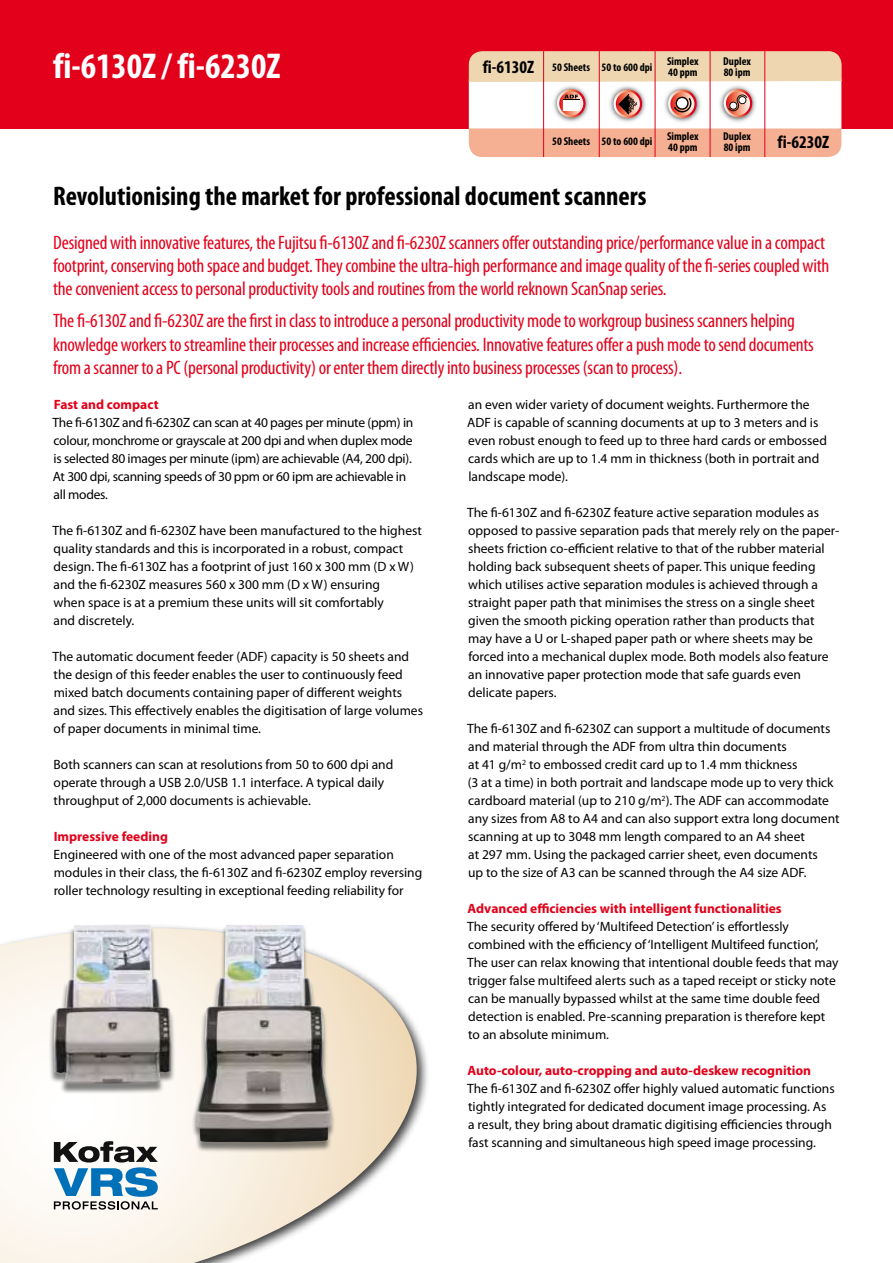
<style>
.page{position:relative;width:893px;height:1263px;background:#fff}
.page>*{position:absolute;margin:0;border:0;box-sizing:border-box;transform-origin:0 0}
.t1{font:700 condensed 36px "Myriad Pro";color:#fff}
.t2{font:700 condensed 27px "Myriad Pro";color:#000}
.t3{font:condensed 19.5px/23.4px "Myriad Pro";letter-spacing:-.01em;color:#e2001a}
.t4{font:700 condensed 18px "Myriad Pro";color:#000}
.t5{font:13.5px/18px "Myriad Pro";color:#000}
.t6{font:13.5px/18px "Myriad Pro";letter-spacing:-.02em;color:#000}
.t7{font:700 13.5px "Myriad Pro";color:#e2001a}
.t8{font:700 condensed 11.4px/11.4px "Myriad Pro";color:#000}
.t9{font:700 condensed 10.5px "Myriad Pro";color:#000}
.s1{font-size:11.4px}
</style>
<div class="page">
<div style="left:0;top:0;width:893px;height:129px;background:#e2001a"></div>
<svg style="left:0;top:928px;width:428px;height:335px"></svg>
<div style="left:48px;top:926px;width:128px;height:168px;background:#000;opacity:.5"></div>
<img style="left:54px;top:924px;width:118px;height:160px">
<div style="left:191px;top:925px;width:144px;height:228px;background:#000;opacity:.5"></div>
<img style="left:196px;top:925px;width:135px;height:217px">
<div style="left:469px;top:63px;width:372px;height:112px;background:#fff;border-radius:18px"></div>
<svg style="left:469px;top:51px;width:373px;height:31px"></svg>
<img style="left:614px;top:86px;width:27px;height:6px">
<svg style="left:613px;top:89px;width:29px;height:29px"></svg>
<img style="left:669px;top:86px;width:27px;height:6px">
<svg style="left:668px;top:90px;width:29px;height:28px"></svg>
<img style="left:558px;top:86px;width:26px;height:6px">
<svg style="left:557px;top:89px;width:28px;height:29px"></svg>
<img style="left:724px;top:86px;width:28px;height:6px">
<svg style="left:724px;top:89px;width:28px;height:28px"></svg>
<div style="left:726px;top:91px;width:24px;height:24px;background:#ef8c6b;border-radius:12px"></div>
<svg style="left:469px;top:92px;width:372px;height:66px"></svg>
<hr style="left:543px;top:42px;width:1px;height:115px;background:#e2001a">
<hr style="left:599px;top:42px;width:1px;height:115px;background:#e2001a">
<hr style="left:655px;top:42px;width:1px;height:115px;background:#e2001a">
<hr style="left:710px;top:42px;width:1px;height:115px;background:#e2001a">
<hr style="left:764px;top:42px;width:1px;height:115px;background:#e2001a">
<svg style="left:54px;top:1141px;width:104px;height:68px"></svg>
<h1 class="t1" style="left:53px;top:44px;width:229px">fi-6130Z / fi-6230Z</h1>
<h3 class="t4" style="left:483px;top:55px;width:109px">fi-6130Z <span class="s1">50 Sheets</span></h3>
<p class="t8" style="left:602px;top:61px;width:52px">50 to 600 dpi</p>
<p class="t8" style="left:667px;top:55px;width:33px">Simplex<br>40 ppm</p>
<p class="t8" style="left:723px;top:55px;width:29px">Duplex<br>80 ipm</p>
<p class="t8" style="left:552px;top:136px;width:102px">50 Sheets 50 to 600 dpi</p>
<p class="t8" style="left:667px;top:130px;width:33px">Simplex<br>40 ppm</p>
<p class="t8" style="left:723px;top:130px;width:29px">Duplex<br>80 ipm</p>
<h3 class="t4" style="left:778px;top:131px;width:53px">fi-6230Z</h3>
<p class="t9" style="left:596px;top:136px;width:20px">50 to</p>
<p class="t9" style="left:681px;top:136px;width:31px">Simplex</p>
<p class="t9" style="left:765px;top:136px;width:27px">Duplex</p>
<h2 class="t2" style="left:53px;top:180px;width:595px">Revolutionising the market for professional document scanners</h2>
<p class="t3" style="left:53px;top:230px;width:778px">Designed with innovative features, the Fujitsu fi-6130Z and fi-6230Z scanners offer outstanding price/performance value in a compact footprint, conserving both space and budget. They combine the ultra-high performance and image quality of the fi-series coupled with the convenient access to personal productivity tools and routines from the world reknown ScanSnap series.</p>
<p class="t3" style="left:53px;top:309px;width:762px">The fi-6130Z and fi-6230Z are the first in class to introduce a personal productivity mode to workgroup business scanners helping knowledge workers to streamline their processes and increase efficiencies. Innovative features offer a push mode to send documents from a scanner to a PC (personal productivity) or enter them directly into business processes (scan to process).</p>
<p class="t7" style="left:54px;top:396px;width:106px">Fast and compact</p>
<p class="t6" style="left:52px;top:413px;width:362px">The fi-6130Z and fi-6230Z can scan at 40 pages per minute (ppm) in colour, monchrome or grayscale at 200 dpi and when duplex mode is selected 80 images per minute (ipm) are achievable (A4, 200 dpi).<br>At 300 dpi, scanning speeds of 30 ppm or 60 ipm are achievable in all modes.</p>
<p class="t5" style="left:52px;top:521px;width:371px">The fi-6130Z and fi-6230Z have been manufactured to the highest quality standards and this is incorporated in a robust, compact design. The fi-6130Z has a footprint of just 160 x 300 mm (D x W) and the fi-6230Z measures 560 x 300 mm (D x W) ensuring<br>when space is at a premium these units will sit comfortably<br>and discretely.</p>
<p class="t5" style="left:52px;top:647px;width:372px">The automatic document feeder (ADF) capacity is 50 sheets and the design of this feeder enables the user to continuously feed mixed batch documents containing paper of different weights and sizes. This effectively enables the digitisation of large volumes of paper documents in minimal time.</p>
<p class="t5" style="left:54px;top:755px;width:341px">Both scanners can scan at resolutions from 50 to 600 dpi and operate through a USB 2.0/USB 1.1 interface. A typical daily throughput of 2,000 documents is achievable.</p>
<p class="t7" style="left:54px;top:828px;width:116px">Impressive feeding</p>
<p class="t5" style="left:54px;top:845px;width:370px">Engineered with one of the most advanced paper separation modules in their class, the fi-6130Z and fi-6230Z employ reversing roller technology resulting in exceptional feeding reliability for</p>
<p class="t5" style="left:467px;top:395px;width:361px">an even wider variety of document weights. Furthermore the ADF is capable of scanning documents at up to 3 meters and is even robust enough to feed up to three hard cards or embossed cards which are up to 1.4 mm in thickness (both in portrait and landscape mode).</p>
<p class="t5" style="left:467px;top:503px;width:374px">The fi-6130Z and fi-6230Z feature active separation modules as opposed to passive separation pads that merely rely on the paper&shy;sheets friction co-efficient relative to that of the rubber material holding back subsequent sheets of paper. This unique feeding which utilises active separation modules is achieved through a straight paper path that minimises the stress on a single sheet given the smooth picking operation rather than products that may have a U or L-shaped paper path or where sheets may be forced into a mechanical duplex mode. Both models also feature an innovative paper protection mode that safe guards even delicate papers.</p>
<p class="t5" style="left:467px;top:719px;width:374px">The fi-6130Z and fi-6230Z can support a multitude of documents and material through the ADF from ultra thin documents<br>at 41 g/m<sup>2</sup> to embossed credit card up to 1.4 mm thickness<br>(3 at a time) in both portrait and landscape mode up to very thick cardboard material (up to 210 g/m<sup>2</sup>). The ADF can accommodate any sizes from A8 to A4 and can also support extra long document scanning at up to 3048 mm length compared to an A4 sheet<br>at 297 mm. Using the packaged carrier sheet, even documents<br>up to the size of A3 can be scanned through the A4 size ADF.</p>
<p class="t7" style="left:468px;top:900px;width:316px">Advanced efficiencies with intelligent functionalities</p>
<p class="t5" style="left:467px;top:917px;width:373px">The security offered by ‘Multifeed Detection’ is effortlessly combined with the efficiency of ‘Intelligent Multifeed function’, The user can relax knowing that intentional double feeds that may trigger false multifeed alerts such as a taped receipt or sticky note can be manually bypassed whilst at the same time double feed detection is enabled. Pre-scanning preparation is therefore kept to an absolute minimum.</p>
<p class="t7" style="left:468px;top:1062px;width:345px">Auto-colour, auto-cropping and auto-deskew recognition</p>
<p class="t5" style="left:467px;top:1079px;width:369px">The fi-6130Z and fi-6230Z offer highly valued automatic functions tightly integrated for dedicated document image processing. As a result, they bring about dramatic digitising efficiencies through fast scanning and simultaneous high speed image processing.</p>
</div>
